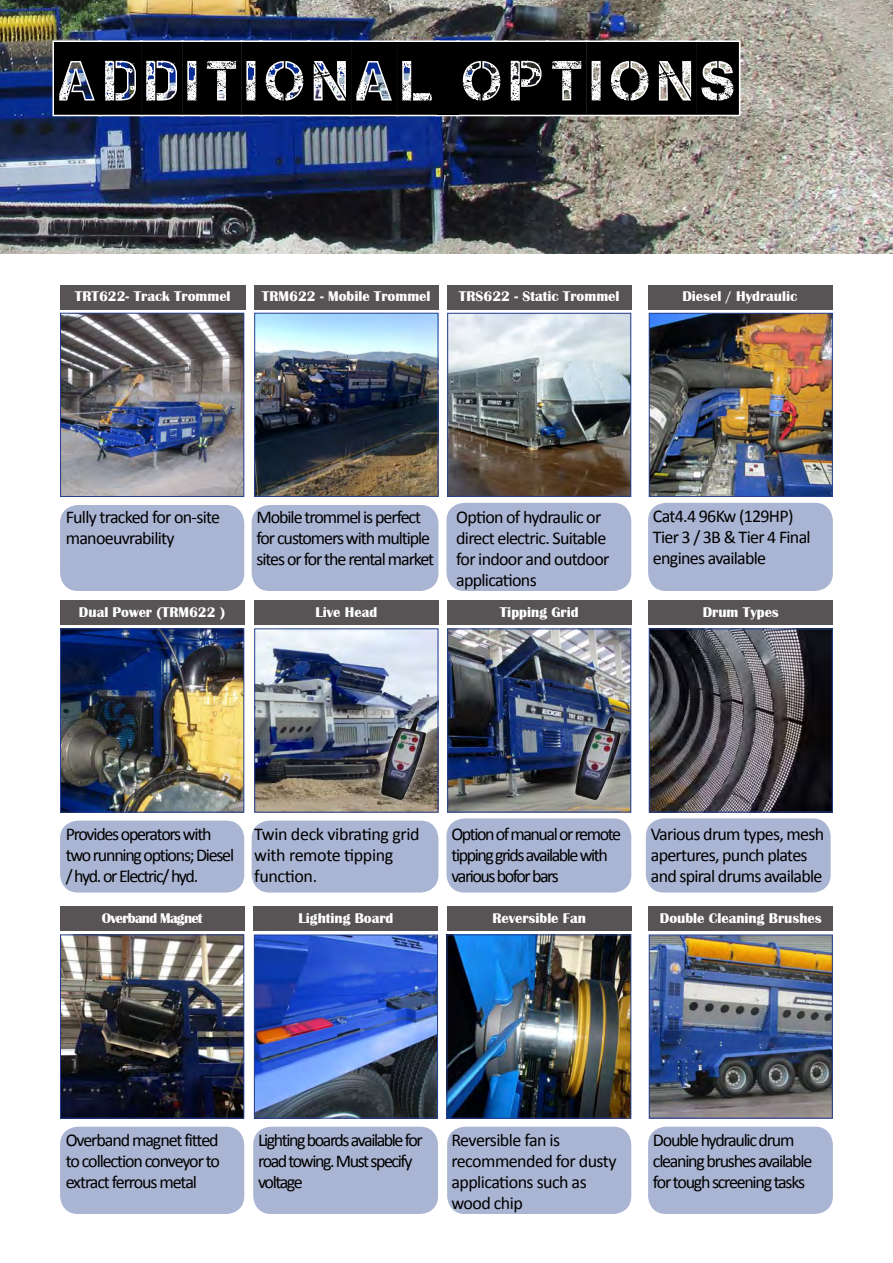
<style>
.page{position:relative;width:893px;height:1263px;background:#fff}
.page>*{position:absolute;margin:0;border:0;box-sizing:border-box;transform-origin:0 0}
.t1{font:70.5px "Take Cover";color:#000}
.t2{font:18px/21px "Calibri";letter-spacing:-.06em;color:#000}
.t3{font:18px/21px "Calibri";letter-spacing:-.04em;color:#000}
.t4{font:18px/21px "Calibri";letter-spacing:-.08em;color:#000}
.t5{font:18px/21px "Calibri";letter-spacing:-.03em;color:#000}
.t6{font:18px/21px "Calibri";letter-spacing:-.02em;color:#000}
.t7{font:700 14.55px "Britannic";color:#fff}
.t8{font:700 14.55px "Britannic";letter-spacing:-.05em;color:#fff}
</style>
<div class="page">
<img style="left:0;top:0;width:893px;height:254px">
<img style="left:51px;top:39px;width:390px;height:79px">
<div style="left:436px;top:40px;width:24px;height:76px;border:3px solid #fff"></div>
<img style="left:455px;top:39px;width:287px;height:79px">
<div style="left:60px;top:285px;width:185px;height:24px;background:#585456"></div>
<div style="left:254px;top:285px;width:184px;height:24px;background:#585456"></div>
<div style="left:447px;top:285px;width:184px;height:24px;background:#585456"></div>
<div style="left:648px;top:285px;width:185px;height:24px;background:#585456"></div>
<img style="left:62px;top:630px;width:180px;height:180px">
<div style="left:60px;top:628px;width:184px;height:184px;border:1px solid #25408f"></div>
<img style="left:256px;top:630px;width:180px;height:180px">
<div style="left:254px;top:628px;width:184px;height:184px;border:1px solid #25408f"></div>
<img style="left:449px;top:630px;width:180px;height:180px">
<div style="left:447px;top:628px;width:184px;height:184px;border:1px solid #25408f"></div>
<div style="left:60px;top:600px;width:184px;height:25px;background:#585456"></div>
<div style="left:254px;top:600px;width:184px;height:25px;background:#585456"></div>
<div style="left:447px;top:600px;width:184px;height:25px;background:#585456"></div>
<div style="left:60px;top:821px;width:184px;height:71px;background:#aab4d3;border-radius:18px"></div>
<div style="left:252px;top:821px;width:186px;height:71px;background:#aab4d3;border-radius:18px"></div>
<div style="left:446px;top:818px;width:185px;height:74px;background:#aab4d3;border-radius:18px"></div>
<img style="left:651px;top:630px;width:180px;height:180px">
<div style="left:649px;top:628px;width:184px;height:184px;border:1px solid #25408f"></div>
<div style="left:649px;top:600px;width:184px;height:25px;background:#585456"></div>
<img style="left:62px;top:936px;width:180px;height:181px">
<div style="left:60px;top:934px;width:184px;height:185px;border:1px solid #25408f"></div>
<img style="left:448px;top:936px;width:181px;height:181px">
<div style="left:446px;top:934px;width:185px;height:185px;border:1px solid #25408f"></div>
<div style="left:60px;top:907px;width:184px;height:24px;background:#585456"></div>
<div style="left:447px;top:907px;width:184px;height:24px;background:#585456"></div>
<div style="left:60px;top:1127px;width:184px;height:87px;background:#aab4d3;border-radius:18px"></div>
<div style="left:447px;top:1127px;width:184px;height:87px;background:#aab4d3;border-radius:18px"></div>
<img style="left:651px;top:936px;width:180px;height:181px">
<div style="left:649px;top:934px;width:184px;height:185px;border:1px solid #25408f"></div>
<div style="left:649px;top:907px;width:184px;height:24px;background:#585456"></div>
<img style="left:62px;top:315px;width:180px;height:180px">
<div style="left:60px;top:313px;width:184px;height:184px;border:1px solid #25408f"></div>
<img style="left:256px;top:315px;width:180px;height:180px">
<div style="left:254px;top:313px;width:184px;height:184px;border:1px solid #25408f"></div>
<img style="left:449px;top:315px;width:180px;height:180px">
<div style="left:447px;top:313px;width:184px;height:184px;border:1px solid #25408f"></div>
<div style="left:60px;top:505px;width:184px;height:86px;background:#aab4d3;border-radius:18px"></div>
<div style="left:252px;top:505px;width:186px;height:86px;background:#aab4d3;border-radius:18px"></div>
<div style="left:446px;top:503px;width:185px;height:88px;background:#aab4d3;border-radius:18px"></div>
<img style="left:651px;top:315px;width:180px;height:180px">
<div style="left:649px;top:313px;width:184px;height:184px;border:1px solid #25408f"></div>
<div style="left:648px;top:503px;width:185px;height:88px;background:#aab4d3;border-radius:18px"></div>
<div style="left:646px;top:818px;width:185px;height:74px;background:#aab4d3;border-radius:18px"></div>
<div style="left:648px;top:1127px;width:185px;height:87px;background:#aab4d3;border-radius:18px"></div>
<div style="left:566px;top:708px;width:64px;height:101px;background:#fff;opacity:.75"></div>
<img style="left:570px;top:715px;width:54px;height:89px">
<div style="left:372px;top:708px;width:63px;height:101px;background:#fff;opacity:.75"></div>
<img style="left:375px;top:715px;width:55px;height:89px">
<img style="left:256px;top:936px;width:180px;height:181px">
<div style="left:254px;top:934px;width:184px;height:185px;border:1px solid #25408f"></div>
<div style="left:254px;top:907px;width:184px;height:24px;background:#585456"></div>
<div style="left:253px;top:1127px;width:185px;height:87px;background:#aab4d3;border-radius:18px"></div>
<h1 class="t1" style="left:54px;top:42px;width:686px">ADDITIONAL OPTIONS</h1>
<p class="t7" style="left:75px;top:288px;width:157px">TRT622- Track Trommel</p>
<p class="t7" style="left:262px;top:288px;width:170px">TRM622 - Mobile Trommel</p>
<p class="t7" style="left:459px;top:288px;width:162px">TRS622 - Static Trommel</p>
<p class="t7" style="left:682px;top:288px;width:116px">Diesel / Hydraulic</p>
<p class="t3" style="left:66px;top:507px;width:156px">Fully tracked for on-site manoeuvrability</p>
<p class="t2" style="left:256px;top:507px;width:179px">Mobile trommel is perfect for customers with multiple sites or for the rental market</p>
<p class="t3" style="left:456px;top:507px;width:155px">Option of hydraulic or direct electric. Suitable for indoor and outdoor applications</p>
<p class="t3" style="left:653px;top:506px;width:159px">Cat4.4 96Kw (129HP)<br>Tier 3 / 3B &amp; Tier 4 Final engines available</p>
<p class="t7" style="left:79px;top:604px;width:148px">Dual Power (TRM622 )</p>
<p class="t7" style="left:316px;top:604px;width:63px">Live Head</p>
<p class="t7" style="left:500px;top:604px;width:80px">Tipping Grid</p>
<p class="t7" style="left:703px;top:604px;width:78px">Drum Types</p>
<p class="t2" style="left:66px;top:824px;width:170px">Provides operators with two running options; Diesel / hyd. or Electric/ hyd.</p>
<p class="t6" style="left:254px;top:824px;width:167px">Twin deck vibrating grid with remote tipping function.</p>
<p class="t4" style="left:451px;top:824px;width:171px">Option of manual or remote tipping grids available with various bofor bars</p>
<p class="t3" style="left:651px;top:824px;width:175px">Various drum types, mesh apertures, punch plates and spiral drums available</p>
<p class="t8" style="left:102px;top:910px;width:102px">Overband Magnet</p>
<p class="t7" style="left:492px;top:910px;width:95px">Reversible Fan</p>
<p class="t7" style="left:298px;top:910px;width:96px">Lighting Board</p>
<p class="t7" style="left:660px;top:910px;width:163px">Double Cleaning Brushes</p>
<p class="t2" style="left:66px;top:1130px;width:156px;text-align:justify">Overband magnet fitted to collection conveyor to extract ferrous metal</p>
<p class="t5" style="left:451px;top:1130px;width:167px">Reversible fan is recommended for dusty applications such as wood chip</p>
<p class="t4" style="left:258px;top:1130px;width:166px">Lighting boards available for road towing. Must specify voltage</p>
<p class="t2" style="left:653px;top:1130px;width:161px">Double hydraulic drum cleaning brushes available for tough screening tasks</p>
</div>
